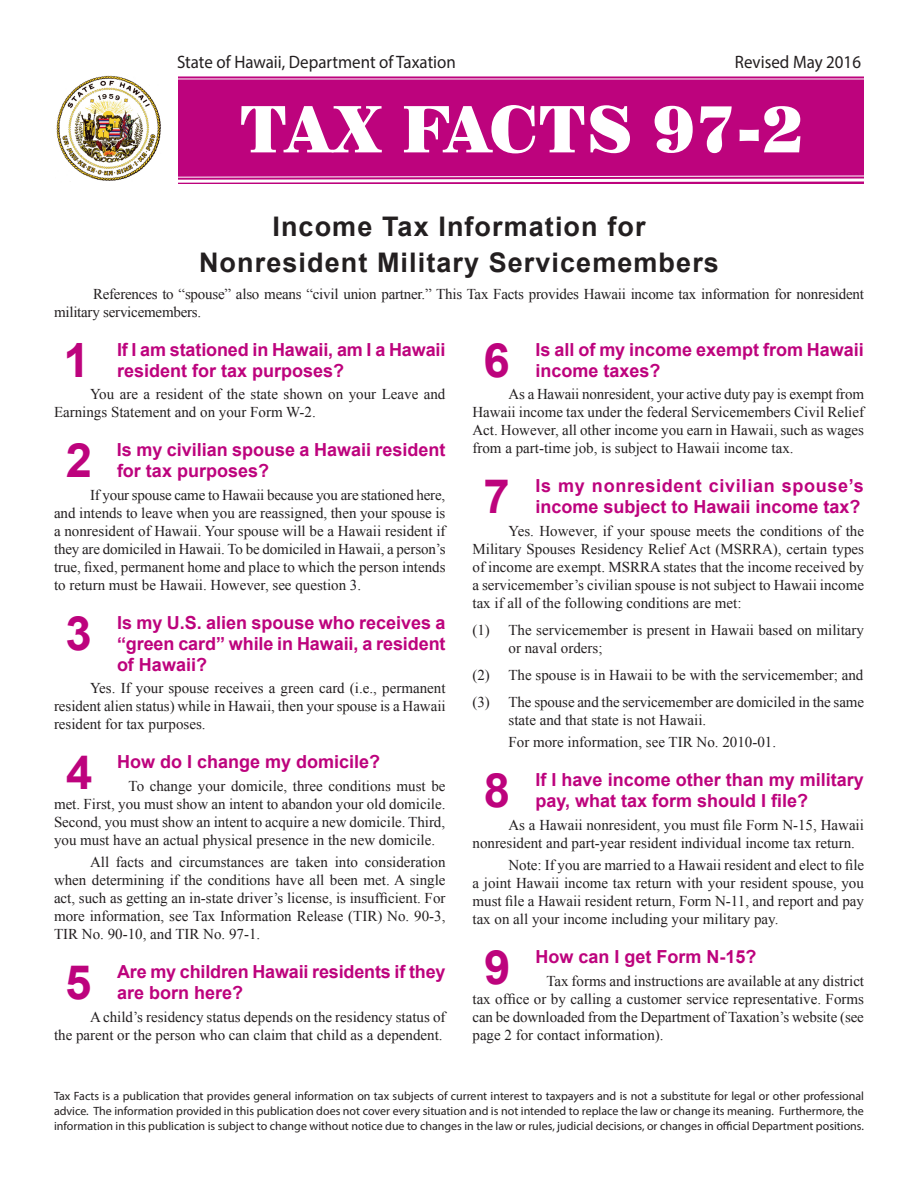
<style>
.page{position:relative;width:918px;height:1188px;background:#fff}
.page>*{position:absolute;margin:0;border:0;box-sizing:border-box;transform-origin:0 0}
.Tax_Facts{font:900 66px "Century 725 BT";letter-spacing:-.02em;color:#fff;scale:.91 1}
.Question{font:700 47.4px "Arial";color:#bd037d}
.t1{font:700 27px/36px "Arial";letter-spacing:.04em;color:#231f20;text-align:center}
.Question-2{font:700 18px/21px "Arial";color:#bd037d}
.Question-3{font:700 18px/21px "Arial";letter-spacing:.02em;color:#bd037d}
.t2{font:18px "Myriad Pro";color:#231f20;scale:.94 1}
.Answer{font:15px/18px "Times New Roman";color:#231f20;text-align:justify}
.Number_list{font:15px/18px "Times New Roman";color:#231f20}
.Introduction{font:15px/18px "Times New Roman";letter-spacing:-.015em;color:#231f20}
.t3{font:12px/15px "Myriad Pro";color:#231f20;text-align:justify}
</style>
<div class="page">
<img style="left:56px;top:75px;width:105px;height:106px">
<div style="left:178px;top:76px;width:686px;height:108px;background:#bd037d"></div>
<hr style="left:177px;top:78px;width:688px;height:1px;background:#fff">
<svg style="left:178px;top:175px;width:686px;height:8px"></svg>
<p class="t2" style="left:177px;top:50px;width:298px">State of Hawaii, Department of Taxation</p>
<p class="t2" style="left:735px;top:50px;width:136px">Revised May 2016</p>
<p class="Tax_Facts" style="left:239px;top:89px;width:622px">TAX FACTS 97-2</p>
<p class="t1" style="left:199px;top:209px;width:521px">Income Tax Information for<br>Nonresident Military Servicemembers</p>
<p class="Introduction" style="left:54px;top:284px;width:812px;text-indent:39px">References to “spouse” also means “civil union partner.” This Tax Facts provides Hawaii income tax information for nonresident military servicemembers.</p>
<p class="Question" style="left:63px;top:328px;width:28px">1</p>
<p class="Question-2" style="left:117px;top:339px;width:330px">If I am stationed in Hawaii, am I a Hawaii resident for tax purposes?</p>
<p class="Answer" style="left:54px;top:385px;width:393px;text-indent:36px">You are a resident of the state shown on your Leave and<br>Earnings Statement and on your Form W-2.</p>
<p class="Question" style="left:66px;top:429px;width:28px">2</p>
<p class="Question-2" style="left:117px;top:440px;width:330px">Is my civilian spouse a Hawaii resident for tax purposes?</p>
<p class="Answer" style="left:54px;top:485px;width:393px;text-indent:36px">If your spouse came to Hawaii because you are stationed here, and intends to leave when you are reassigned, then your spouse is a nonresident of Hawaii. Your spouse will be a Hawaii resident if they are domiciled in Hawaii. To be domiciled in Hawaii, a person’s true, fixed, permanent home and place to which the person intends to return must be Hawaii. However, see question 3.</p>
<p class="Question" style="left:65px;top:601px;width:28px">3</p>
<p class="Question-2" style="left:117px;top:612px;width:330px;text-align:justify">Is my U.S. alien spouse who receives a “green card” while in Hawaii, a resident of Hawaii?</p>
<p class="Answer" style="left:54px;top:679px;width:393px;text-indent:36px">Yes. If your spouse receives a green card (i.e., permanent resident alien status) while in Hawaii, then your spouse is a Hawaii resident for tax purposes.</p>
<p class="Question" style="left:66px;top:741px;width:28px">4</p>
<p class="Question-2" style="left:117px;top:752px;width:265px">How do I change my domicile?</p>
<p class="Question" style="left:484px;top:328px;width:28px">6</p>
<p class="Question-2" style="left:535px;top:339px;width:330px">Is all of my income exempt from Hawaii income taxes?</p>
<p class="Answer" style="left:472px;top:385px;width:393px;text-indent:36px">As a Hawaii nonresident, your active duty pay is exempt from Hawaii income tax under the federal Servicemembers Civil Relief Act. However, all other income you earn in Hawaii, such as wages from a part-time job, is subject to Hawaii income tax.</p>
<p class="Question" style="left:484px;top:465px;width:28px">7</p>
<p class="Question-3" style="left:535px;top:476px;width:330px">Is my nonresident civilian spouse’s income subject to Hawaii income tax?</p>
<p class="Answer" style="left:472px;top:521px;width:393px;text-indent:36px">Yes. However, if your spouse meets the conditions of the Military Spouses Residency Relief Act (MSRRA), certain types of income are exempt. MSRRA states that the income received by a servicemember’s civilian spouse is not subject to Hawaii income tax if all of the following conditions are met:</p>
<p class="Number_list" style="left:508px;top:620px;width:357px;text-indent:-36px">(1) The servicemember is present in Hawaii based on military or naval orders;</p>
<p class="Number_list" style="left:472px;top:665px;width:392px">(2) The spouse is in Hawaii to be with the servicemember; and</p>
<p class="Number_list" style="left:508px;top:692px;width:357px;text-indent:-36px">(3) The spouse and the servicemember are domiciled in the same state and that state is not Hawaii.</p>
<p class="Answer" style="left:508px;top:733px;width:269px">For more information, see TIR No. 2010-01.</p>
<p class="Question" style="left:484px;top:759px;width:28px">8</p>
<p class="Question-2" style="left:535px;top:770px;width:330px">If I have income other than my military pay, what tax form should I file?</p>
<p class="Answer" style="left:472px;top:815px;width:393px;text-indent:36px">As a Hawaii nonresident, you must file Form N-15, Hawaii nonresident and part-year resident individual income tax return.</p>
<p class="Answer" style="left:472px;top:856px;width:393px;text-indent:36px">Note: If you are married to a Hawaii resident and elect to file a joint Hawaii income tax return with your resident spouse, you must file a Hawaii resident return, Form N-11, and report and pay tax on all your income including your military pay.</p>
<p class="Question" style="left:484px;top:936px;width:28px">9</p>
<p class="Question-2" style="left:535px;top:947px;width:223px">How can I get Form N-15?</p>
<p class="Answer" style="left:54px;top:776px;width:393px;text-indent:75px">To change your domicile, three conditions must be met. First, you must show an intent to abandon your old domicile.<br>Second, you must show an intent to acquire a new domicile. Third, you must have an actual physical presence in the new domicile.</p>
<p class="Answer" style="left:54px;top:853px;width:393px;text-indent:36px">All facts and circumstances are taken into consideration when determining if the conditions have all been met. A single act, such as getting an in-state driver’s license, is insufficient. For more information, see Tax Information Release (TIR) No. 90-3, TIR No. 90-10, and TIR No. 97-1.</p>
<p class="Question" style="left:65px;top:951px;width:28px">5</p>
<p class="Question-2" style="left:117px;top:962px;width:330px">Are my children Hawaii residents if they are born here?</p>
<p class="Answer" style="left:54px;top:1007px;width:393px;text-align:right">A child’s residency status depends on the residency status of<br>the parent or the person who can claim that child as a dependent.</p>
<p class="Answer" style="left:472px;top:971px;width:393px;text-indent:74px">Tax forms and instructions are available at any district tax office or by calling a customer service representative. Forms can be downloaded from the Department of Taxation’s website (see page 2 for contact information).</p>
<p class="t3" style="left:54px;top:1088px;width:812px">Tax Facts is a publication that provides general information on tax subjects of current interest to taxpayers and is not a substitute for legal or other professional advice. The information provided in this publication does not cover every situation and is not intended to replace the law or change its meaning. Furthermore, the information in this publication is subject to change without notice due to changes in the law or rules, judicial decisions, or changes in official Department positions.</p>
</div>
